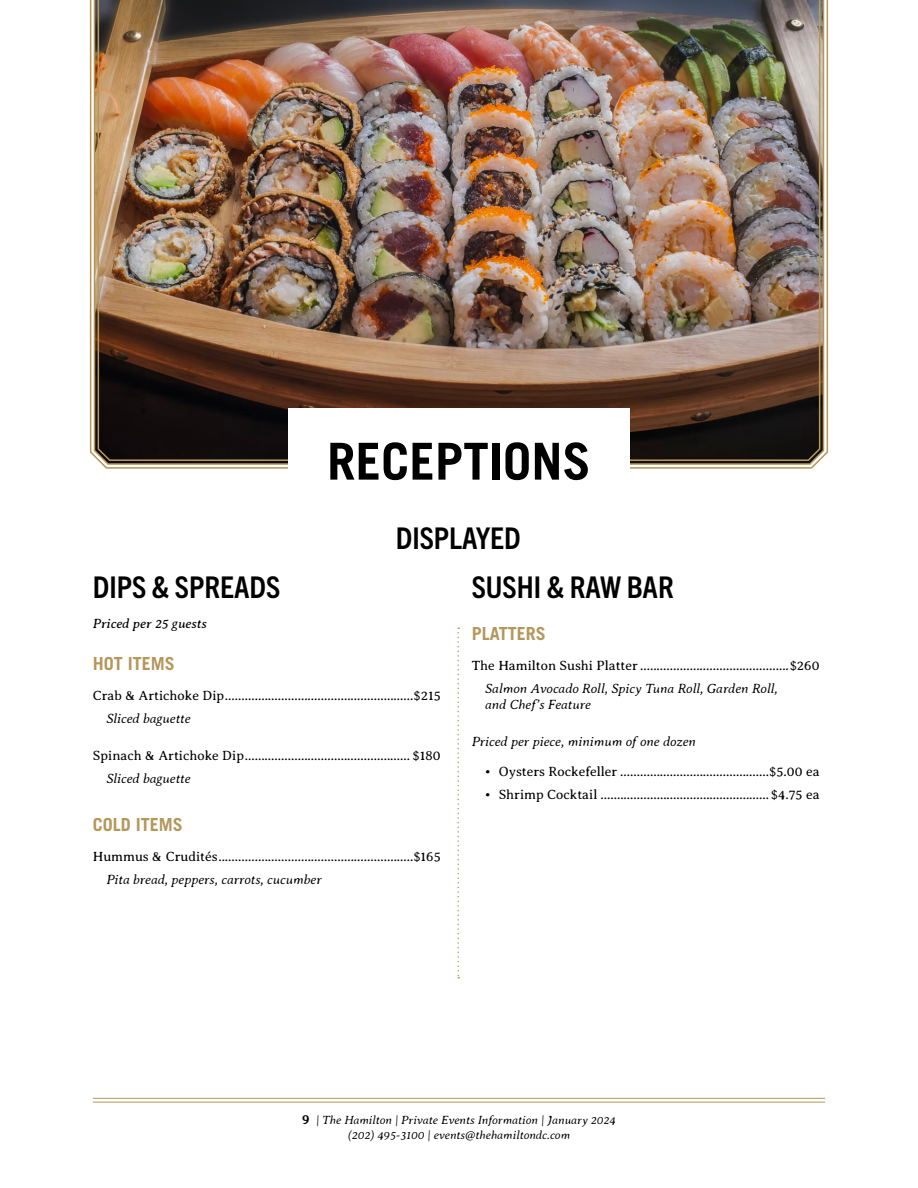
<style>
.page{position:relative;width:918px;height:1188px;background:#fff}
.page>*{position:absolute;margin:0;border:0;box-sizing:border-box;transform-origin:0 0}
.t1{font:700 51px "Trade Gothic LT Std";color:#000}
.t2{font:700 condensed 30px "Trade Gothic Next LT Pro";color:#000}
.t3{font:700 18px "Trade Gothic LT Std";color:#b4975a}
.t4{font:300 13.5px "Averia Serif Libre";color:#000}
.t5{font:italic 300 13.5px/16.2px "Averia Serif Libre";color:#000}
.t6{font:italic 13.5px "Averia Serif Libre";color:#000}
.t7{font:italic 300 12px/14.4px "Averia Serif Libre";color:#000;text-align:center}
.s1{font-weight:400}
.s2{font-weight:700;font-style:normal;font-size:13.5px}
</style>
<div class="page">
<hr style="left:93px;top:1098px;width:732px;height:1px;background:#b4975a">
<hr style="left:93px;top:1102px;width:732px;height:1px;background:#b4975a">
<img style="left:98px;top:0;width:722px;height:461px">
<div style="left:288px;top:408px;width:342px;height:107px;background:#fff"></div>
<svg style="left:457px;top:627px;width:2px;height:351px"></svg>
<h1 class="t1" style="left:327px;top:430px;width:265px">RECEPTIONS</h1>
<h2 class="t2" style="left:396px;top:518px;width:126px">DISPLAYED</h2>
<h2 class="t2" style="left:93px;top:567px;width:189px">DIPS &amp; SPREADS</h2>
<p class="t6" style="left:93px;top:616px;width:115px">Priced per 25 guests</p>
<h3 class="t3" style="left:93px;top:652px;width:84px">HOT ITEMS</h3>
<p class="t4" style="left:93px;top:688px;width:349px">Crab &amp; Artichoke Dip.........................................................$215</p>
<p class="t5" style="left:106px;top:710px;width:86px">Sliced baguette</p>
<p class="t4" style="left:93px;top:748px;width:350px">Spinach &amp; Artichoke Dip.................................................. $180</p>
<p class="t5" style="left:106px;top:770px;width:86px">Sliced baguette</p>
<h3 class="t3" style="left:93px;top:814px;width:92px">COLD ITEMS</h3>
<p class="t4" style="left:93px;top:849px;width:350px">Hummus &amp; Crudités...........................................................$165</p>
<p class="t5" style="left:106px;top:872px;width:217px">Pita bread, peppers, carrots, cucumber</p>
<h2 class="t2" style="left:472px;top:567px;width:204px">SUSHI &amp; RAW BAR</h2>
<h3 class="t3" style="left:472px;top:623px;width:76px">PLATTERS</h3>
<p class="t4" style="left:472px;top:658px;width:350px">The Hamilton Sushi Platter .............................................$260</p>
<p class="t5" style="left:485px;top:681px;width:294px">Salmon Avocado Roll, Spicy Tuna Roll, Garden Roll, and Chef’s Feature</p>
<p class="t5" style="left:472px;top:733px;width:226px">Priced per piece, minimum of one dozen</p>
<p class="t4" style="left:485px;top:764px;width:336px"><span class="s1">•</span> Oysters Rockefeller .............................................$5.00 ea</p>
<p class="t4" style="left:485px;top:787px;width:336px"><span class="s1">•</span> Shrimp Cocktail ...................................................$4.75 ea</p>
<p class="t7" style="left:302px;top:1113px;width:315px"><span class="s2">9</span> | The Hamilton | Private Events Information | January 2024 (202) 495-3100 | events@thehamiltondc.com</p>
</div>
